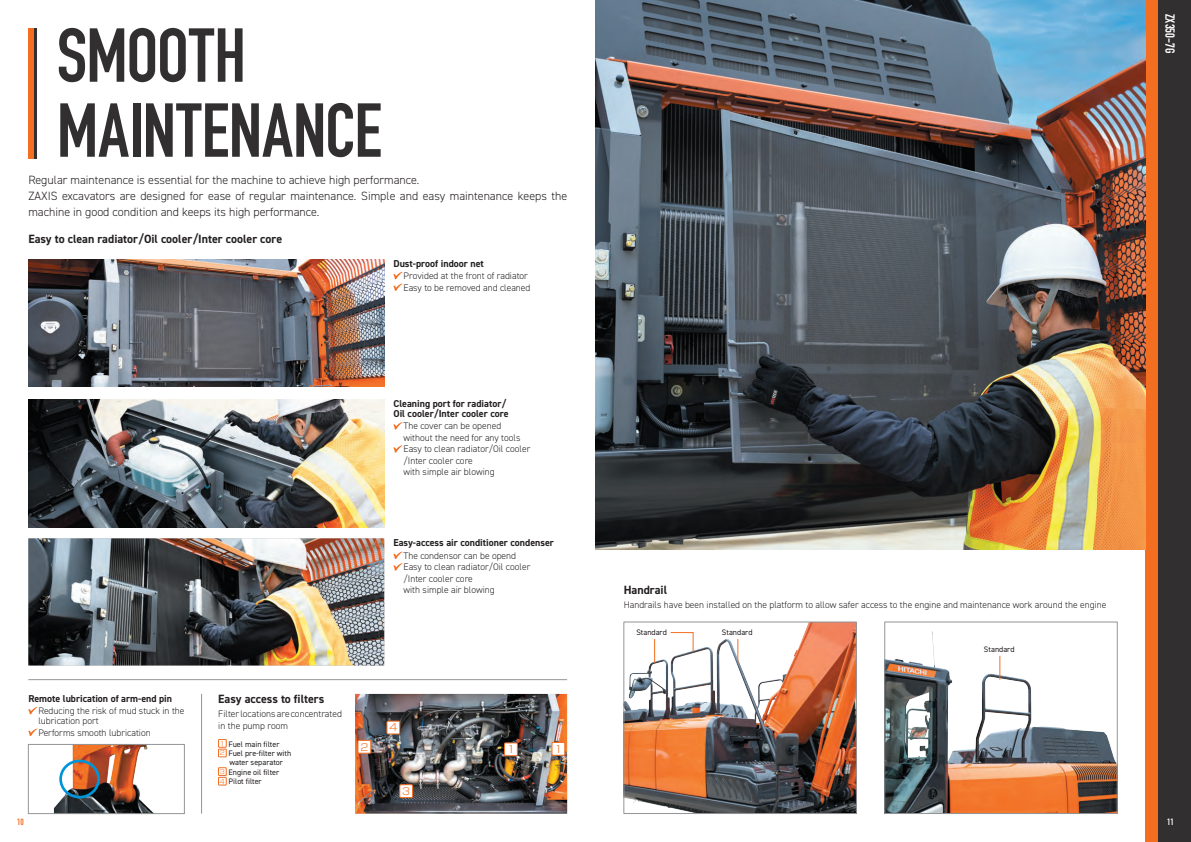
<style>
.page{position:relative;width:1191px;height:842px;background:#fff}
.page>*{position:absolute;margin:0;border:0;box-sizing:border-box;transform-origin:0 0}
.main_title{font:700 75px/75px "DIN Condensed";color:#312f30}
.t1{font:700 13px "DIN Condensed";color:#fff}
.main_title_text{font:300 12px/16px "DIN2014";color:#231f20}
.sub_title{font:700 12px "DIN2014";color:#231f20}
.Text_emphasized{font:700 10px "DIN2014";color:#231f20}
.脚注{font:300 10px "Shin Go Pro";color:#f36e21;scale:1.05 1}
.Text{font:300 9.5px "DIN2014";color:#231f20}
.t2{font:700 9px "DIN Condensed";color:#f36e21}
.t3{font:700 9px "DIN Condensed";color:#fff}
.caption_sales_featur{font:8px "DIN2014";color:#231f20}
.脚注-2{font:300 6.3px "Shin Go Pro";color:#f36e21;scale:1.05 1}
</style>
<div class="page">
<div style="left:1145px;top:0;width:46px;height:842px;background:#f36e21"></div>
<div style="left:1158px;top:0;width:33px;height:842px;background:#312f30"></div>
<hr style="left:201px;top:694px;width:1px;height:120px;background:#939598">
<hr style="left:28px;top:679px;width:539px;height:1px;background:#939598">
<img style="left:595px;top:0;width:550px;height:550px">
<img style="left:625px;top:624px;width:229px;height:188px">
<div style="left:623px;top:622px;width:233px;height:192px;border:1px solid #939598"></div>
<img style="left:886px;top:631px;width:229px;height:181px">
<div style="left:884px;top:622px;width:233px;height:192px;border:1px solid #939598"></div>
<img style="left:28px;top:259px;width:356px;height:128px">
<div style="left:28px;top:28px;width:6px;height:131px;background:#f36e21"></div>
<hr style="left:34px;top:28px;width:3px;height:131px;background:#312f30">
<img style="left:355px;top:694px;width:212px;height:120px">
<div style="left:504px;top:743px;width:13px;height:13px;background:#fff"></div>
<div style="left:504px;top:743px;width:13px;height:13px;border:1px solid #f36e21"></div>
<div style="left:552px;top:742px;width:13px;height:13px;background:#fff"></div>
<div style="left:552px;top:742px;width:13px;height:13px;border:1px solid #f36e21"></div>
<div style="left:358px;top:740px;width:13px;height:13px;background:#fff"></div>
<div style="left:358px;top:740px;width:13px;height:13px;border:1px solid #f36e21"></div>
<div style="left:400px;top:785px;width:12px;height:12px;background:#fff"></div>
<div style="left:399px;top:784px;width:14px;height:14px;border:1px solid #f36e21"></div>
<div style="left:387px;top:721px;width:13px;height:13px;background:#fff"></div>
<div style="left:387px;top:721px;width:13px;height:13px;border:1px solid #f36e21"></div>
<div style="left:218px;top:739px;width:8px;height:8px;border:1px solid #f36e21"></div>
<div style="left:218px;top:749px;width:8px;height:8px;border:1px solid #f36e21"></div>
<div style="left:218px;top:767px;width:8px;height:9px;border:1px solid #f36e21"></div>
<div style="left:218px;top:777px;width:8px;height:8px;border:1px solid #f36e21"></div>
<svg style="left:654px;top:639px;width:1px;height:24px"></svg>
<svg style="left:999px;top:656px;width:1px;height:24px"></svg>
<svg style="left:737px;top:639px;width:1px;height:24px"></svg>
<svg style="left:670px;top:632px;width:24px;height:20px"></svg>
<svg style="left:393px;top:272px;width:9px;height:19px"></svg>
<img style="left:28px;top:538px;width:356px;height:127px">
<img style="left:28px;top:399px;width:356px;height:128px">
<img style="left:53px;top:746px;width:100px;height:66px">
<div style="left:28px;top:744px;width:156px;height:70px;border:1px solid #939598"></div>
<div style="left:59px;top:759px;width:41px;height:39px;border:3px solid #0095d9;border-radius:50%"></div>
<svg style="left:28px;top:707px;width:9px;height:7px"></svg>
<svg style="left:28px;top:729px;width:9px;height:7px"></svg>
<svg style="left:393px;top:422px;width:9px;height:7px"></svg>
<svg style="left:393px;top:445px;width:9px;height:8px"></svg>
<svg style="left:393px;top:552px;width:9px;height:18px"></svg>
<p class="main_title" style="left:57px;top:18px;width:327px">SMOOTH<br>MAINTENANCE</p>
<p class="main_title_text" style="left:28px;top:172px;width:392px">Regular maintenance is essential for the machine to achieve high performance.</p>
<p class="main_title_text" style="left:28px;top:188px;width:540px">ZAXIS excavators are designed for ease of regular maintenance. Simple and easy maintenance keeps the machine in good condition and keeps its high performance.</p>
<p class="sub_title" style="left:28px;top:231px;width:255px">Easy to clean radiator/Oil cooler/Inter cooler core</p>
<p class="Text_emphasized" style="left:393px;top:257px;width:92px">Dust-proof indoor net</p>
<p class="Text" style="left:403px;top:270px;width:126px">Provided at the front of radiator</p>
<p class="Text" style="left:403px;top:281px;width:128px">Easy to be removed and cleaned</p>
<p class="Text_emphasized" style="left:393px;top:397px;width:114px">Cleaning port for radiator/</p>
<p class="Text_emphasized" style="left:393px;top:407px;width:117px">Oil cooler/Inter cooler core</p>
<p class="Text" style="left:403px;top:420px;width:99px">The cover can be opened</p>
<p class="Text" style="left:403px;top:431px;width:119px">without the need for any tools</p>
<p class="Text" style="left:403px;top:443px;width:128px">Easy to clean radiator/Oil cooler</p>
<p class="Text" style="left:403px;top:454px;width:71px">/Inter cooler core</p>
<p class="Text" style="left:403px;top:466px;width:93px">with simple air blowing</p>
<p class="Text_emphasized" style="left:393px;top:536px;width:162px">Easy-access air conditioner condenser</p>
<p class="Text" style="left:403px;top:549px;width:114px">The condensor can be opend</p>
<p class="Text" style="left:403px;top:561px;width:128px">Easy to clean radiator/Oil cooler</p>
<p class="Text" style="left:403px;top:572px;width:71px">/Inter cooler core</p>
<p class="Text" style="left:403px;top:584px;width:93px">with simple air blowing</p>
<p class="Text_emphasized" style="left:28px;top:691px;width:145px">Remote lubrication of arm-end pin</p>
<p class="Text" style="left:38px;top:705px;width:148px">Reducing the risk of mud stuck in the</p>
<p class="Text" style="left:38px;top:715px;width:62px">lubrication port</p>
<p class="Text" style="left:38px;top:726px;width:114px">Performs smooth lubrication</p>
<p class="sub_title" style="left:218px;top:691px;width:108px">Easy access to filters</p>
<p class="脚注-2" style="left:220px;top:738px;width:6px">1</p>
<p class="caption_sales_featur" style="left:228px;top:739px;width:52px">Fuel main filter</p>
<p class="脚注-2" style="left:220px;top:748px;width:6px">2</p>
<p class="caption_sales_featur" style="left:228px;top:748px;width:64px">Fuel pre-filter with</p>
<p class="caption_sales_featur" style="left:229px;top:757px;width:55px">water separator</p>
<p class="脚注-2" style="left:220px;top:766px;width:6px">3</p>
<p class="caption_sales_featur" style="left:228px;top:767px;width:52px">Engine oil filter</p>
<p class="脚注-2" style="left:220px;top:776px;width:6px">4</p>
<p class="caption_sales_featur" style="left:228px;top:776px;width:35px">Pilot filter</p>
<p class="Text" style="left:218px;top:708px;width:125px">Filter locations are concentrated</p>
<p class="Text" style="left:218px;top:719px;width:71px">in the pump room</p>
<p class="脚注" style="left:389px;top:719px;width:9px">4</p>
<p class="脚注" style="left:360px;top:739px;width:9px">2</p>
<p class="脚注" style="left:507px;top:741px;width:9px">1</p>
<p class="脚注" style="left:554px;top:741px;width:9px">1</p>
<p class="脚注" style="left:402px;top:783px;width:9px">3</p>
<p class="sub_title" style="left:623px;top:581px;width:45px">Handrail</p>
<p class="Text" style="left:623px;top:599px;width:484px">Handrails have been installed on the platform to allow safer access to the engine and maintenance work around the engine</p>
<p class="caption_sales_featur" style="left:636px;top:627px;width:32px">Standard</p>
<p class="caption_sales_featur" style="left:722px;top:627px;width:32px">Standard</p>
<p class="caption_sales_featur" style="left:984px;top:644px;width:32px">Standard</p>
<h2 class="t1" style="left:1178px;top:14px;width:41px;rotate:90deg">ZX350-7G</h2>
<p class="t2" style="left:17px;top:816px;width:8px">10</p>
<p class="t3" style="left:1167px;top:816px;width:8px">11</p>
</div>
